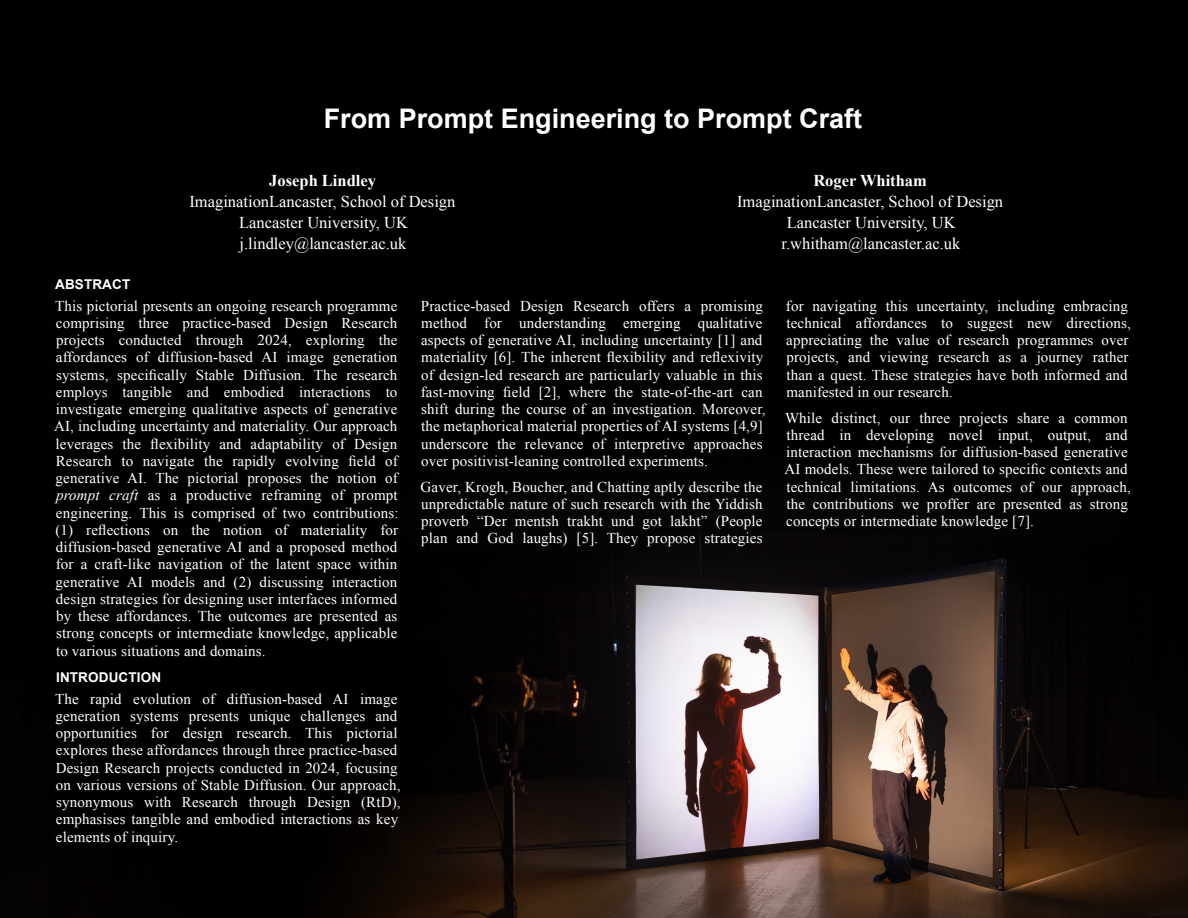
<style>
.page{position:relative;width:1188px;height:918px;background:#fff}
.page>*{position:absolute;margin:0;border:0;box-sizing:border-box;transform-origin:0 0}
.Main_Title{font:700 27px "Arial";color:#fff}
.Author_Affiliation{font:16.5px/21px "Times New Roman";color:#fff;text-align:center}
.Author_Name{font:700 16.5px "Times New Roman";color:#fff}
.t1{font:15px/17.2px "Times New Roman";letter-spacing:.01em;color:#fff}
.Heading_1_-_No_Span{font:700 13.5px "Arial";letter-spacing:.01em;color:#fff}
.Heading_1{font:700 13.5px "Arial";letter-spacing:.01em;color:#fff}
.s1{font-style:italic}
</style>
<div class="page">
<img style="left:0;top:0;width:1188px;height:918px">
<h1 class="Main_Title" style="left:324px;top:100px;width:540px">From Prompt Engineering to Prompt Craft</h1>
<p class="Author_Name" style="left:269px;top:169px;width:108px">Joseph Lindley</p>
<p class="Author_Affiliation" style="left:189px;top:191px;width:268px">ImaginationLancaster, School of Design</p>
<p class="Author_Affiliation" style="left:239px;top:212px;width:170px">Lancaster University, UK</p>
<p class="Author_Affiliation" style="left:240px;top:233px;width:168px">j.lindley@lancaster.ac.uk</p>
<p class="Author_Name" style="left:813px;top:169px;width:115px">Roger Whitham</p>
<p class="Author_Affiliation" style="left:737px;top:191px;width:268px">ImaginationLancaster, School of Design</p>
<p class="Author_Affiliation" style="left:782px;top:212px;width:180px">Lancaster University, UK r.whitham@lancaster.ac.uk</p>
<h2 class="Heading_1" style="left:55px;top:276px;width:77px">ABSTRACT</h2>
<p class="t1" style="left:54px;top:297px;width:346px;text-align:justify">This pictorial presents an ongoing research programme comprising three practice-based Design Research projects conducted through 2024, exploring the affordances of diffusion-based AI image generation systems, specifically Stable Diffusion. The research employs tangible and embodied interactions to investigate emerging qualitative aspects of generative AI, including uncertainty and materiality. Our approach leverages the flexibility and adaptability of Design Research to navigate the rapidly evolving field of generative AI. The pictorial proposes the notion of <span class="s1">prompt craft</span> as a productive reframing of prompt engineering. This is comprised of two contributions: (1) reflections on the notion of materiality for diffusion-based generative AI and a proposed method for a craft-like navigation of the latent space within generative AI models and (2) discussing interaction design strategies for designing user interfaces informed by these affordances. The outcomes are presented as strong concepts or intermediate knowledge, applicable to various situations and domains.</p>
<p class="Heading_1_-_No_Span" style="left:56px;top:669px;width:106px">INTRODUCTION</p>
<p class="t1" style="left:55px;top:690px;width:347px">The rapid evolution of diffusion-based AI image generation systems presents unique challenges and opportunities for design research. This pictorial explores these affordances through three practice-based Design Research projects conducted in 2024, focusing on various versions of Stable Diffusion. Our approach, synonymous with Research through Design (RtD), emphasises tangible and embodied interactions as key elements of inquiry.</p>
<p class="t1" style="left:421px;top:297px;width:346px">Practice-based Design Research offers a promising method for understanding emerging qualitative aspects of generative AI, including uncertainty [1] and materiality [6]. The inherent flexibility and reflexivity of design-led research are particularly valuable in this fast-moving field [2], where the state-of-the-art can shift during the course of an investigation. Moreover, the metaphorical material properties of AI systems [4,9] underscore the relevance of interpretive approaches over positivist-leaning controlled experiments.</p>
<p class="t1" style="left:421px;top:478px;width:343px;text-align:justify">Gaver, Krogh, Boucher, and Chatting aptly describe the unpredictable nature of such research with the Yiddish proverb “Der mentsh trakht und got lakht” (People plan and God laughs) [5]. They propose strategies</p>
<p class="t1" style="left:786px;top:297px;width:346px">for navigating this uncertainty, including embracing technical affordances to suggest new directions, appreciating the value of research programmes over projects, and viewing research as a journey rather than a quest. These strategies have both informed and manifested in our research.</p>
<p class="t1" style="left:784px;top:409px;width:348px">While distinct, our three projects share a common thread in developing novel input, output, and interaction mechanisms for diffusion-based generative AI models. These were tailored to specific contexts and technical limitations. As outcomes of our approach, the contributions we proffer are presented as strong concepts or intermediate knowledge [7].</p>
</div>
